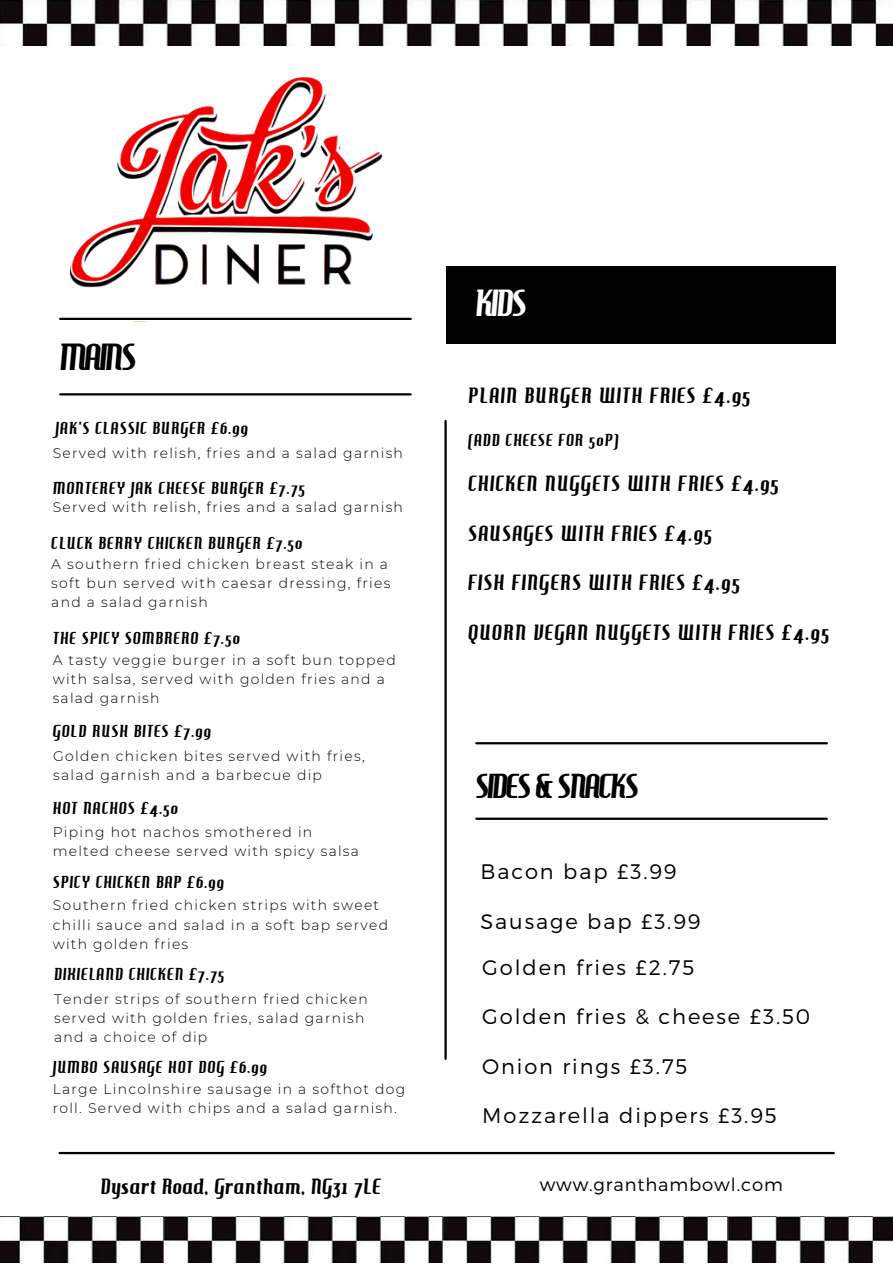
<style>
.page{position:relative;width:893px;height:1264px;background:#fff}
.page>*{position:absolute;margin:0;border:0;box-sizing:border-box;transform-origin:0 0}
.t1{font:36px "Hamburger Heaven";letter-spacing:-.03em;color:#000}
.t2{font:36px "Hamburger Heaven";color:#fff}
.t3{font:33px "Hamburger Heaven";letter-spacing:-.03em;color:#000}
.t4{font:21px "Hamburger Heaven";letter-spacing:.09em;color:#000}
.t5{font:300 21px "Montserrat";letter-spacing:.09em;color:#000}
.t6{font:21px "Hamburger Heaven";letter-spacing:.05em;color:#000}
.t7{font:300 18px "Montserrat";letter-spacing:.05em;color:#000}
.t8{font:16.5px "Hamburger Heaven";letter-spacing:.09em;color:#000}
.t9{font:300 13.95px/19px "Montserrat";letter-spacing:.09em;color:#000}
</style>
<div class="page">
<hr style="left:60px;top:318px;width:350px;height:2px;background:#000">
<hr style="left:476px;top:742px;width:350px;height:2px;background:#000">
<hr style="left:60px;top:1151px;width:773px;height:3px;background:#000">
<hr style="left:60px;top:393px;width:350px;height:2px;background:#000">
<hr style="left:476px;top:817px;width:350px;height:2px;background:#000">
<hr style="left:444px;top:421px;width:2px;height:637px;background:#000">
<div style="left:446px;top:266px;width:390px;height:77px;background:#000"></div>
<img style="left:70px;top:77px;width:330px;height:241px">
<img style="left:0;top:0;width:566px;height:45px">
<img style="left:566px;top:0;width:285px;height:45px">
<img style="left:851px;top:0;width:41px;height:45px">
<img style="left:0;top:1216px;width:442px;height:45px">
<img style="left:442px;top:1216px;width:285px;height:45px">
<img style="left:727px;top:1216px;width:165px;height:45px">
<p class="t1" style="left:59px;top:336px;width:78px">MAINS</p>
<p class="t8" style="left:55px;top:419px;width:193px">JAK'S CLASSIC BURGER £6.99</p>
<p class="t9" style="left:53px;top:443px;width:352px">Served with relish, fries and a salad garnish</p>
<p class="t8" style="left:53px;top:478px;width:253px">MONTEREY JAK CHEESE BURGER £7.75</p>
<p class="t9" style="left:53px;top:498px;width:352px">Served with relish, fries and a salad garnish</p>
<p class="t8" style="left:51px;top:533px;width:252px">CLUCK BERRY CHICKEN BURGER £7.50</p>
<p class="t9" style="left:51px;top:555px;width:340px">A southern fried chicken breast steak in a soft bun served with caesar dressing, fries and a salad garnish</p>
<p class="t8" style="left:53px;top:628px;width:188px">THE SPICY SOMBRERO £7.50</p>
<p class="t9" style="left:53px;top:650px;width:344px">A tasty veggie burger in a soft bun topped with salsa, served with golden fries and a salad garnish</p>
<p class="t8" style="left:53px;top:721px;width:159px">GOLD RUSH BITES £7.99</p>
<p class="t9" style="left:53px;top:746px;width:313px">Golden chicken bites served with fries, salad garnish and a barbecue dip</p>
<p class="t8" style="left:53px;top:798px;width:126px">HOT NACHOS £4.50</p>
<p class="t9" style="left:53px;top:822px;width:261px">Piping hot nachos smothered in</p>
<p class="t9" style="left:53px;top:841px;width:308px">melted cheese served with spicy salsa</p>
<p class="t8" style="left:53px;top:872px;width:172px">SPICY CHICKEN BAP £6.99</p>
<p class="t9" style="left:53px;top:896px;width:337px">Southern fried chicken strips with sweet chilli sauce and salad in a soft bap served with golden fries</p>
<p class="t8" style="left:54px;top:964px;width:171px">DIXIELAND CHICKEN £7.75</p>
<p class="t9" style="left:54px;top:989px;width:315px">Tender strips of southern fried chicken served with golden fries, salad garnish and a choice of dip</p>
<p class="t8" style="left:53px;top:1057px;width:215px">JUMBO SAUSAGE HOT DOG £6.99</p>
<p class="t9" style="left:53px;top:1079px;width:354px">Large Lincolnshire sausage in a softhot dog roll. Served with chips and a salad garnish.</p>
<p class="t2" style="left:475px;top:282px;width:52px">KIDS</p>
<p class="t4" style="left:468px;top:383px;width:283px">PLAIN BURGER WITH FRIES £4.95</p>
<p class="t8" style="left:468px;top:430px;width:151px">(ADD CHEESE FOR 50P)</p>
<p class="t4" style="left:468px;top:471px;width:312px">CHICKEN NUGGETS WITH FRIES £4.95</p>
<p class="t4" style="left:468px;top:521px;width:245px">SAUSAGES WITH FRIES £4.95</p>
<p class="t4" style="left:468px;top:570px;width:273px">FISH FINGERS WITH FRIES £4.95</p>
<p class="t4" style="left:468px;top:620px;width:362px">QUORN VEGAN NUGGETS WITH FRIES £4.95</p>
<p class="t3" style="left:475px;top:766px;width:164px">SIDES &amp; SNACKS</p>
<p class="t5" style="left:480px;top:857px;width:198px">Bacon bap £3.99</p>
<p class="t5" style="left:480px;top:907px;width:221px">Sausage bap £3.99</p>
<p class="t5" style="left:482px;top:953px;width:213px">Golden fries £2.75</p>
<p class="t5" style="left:482px;top:1003px;width:329px">Golden fries &amp; cheese £3.50</p>
<p class="t5" style="left:482px;top:1052px;width:207px">Onion rings £3.75</p>
<p class="t5" style="left:482px;top:1102px;width:296px">Mozzarella dippers £3.95</p>
<p class="t6" style="left:100px;top:1174px;width:281px">Dysart Road, Grantham, NG31 7LE</p>
<p class="t7" style="left:539px;top:1173px;width:245px">www.granthambowl.com</p>
</div>
